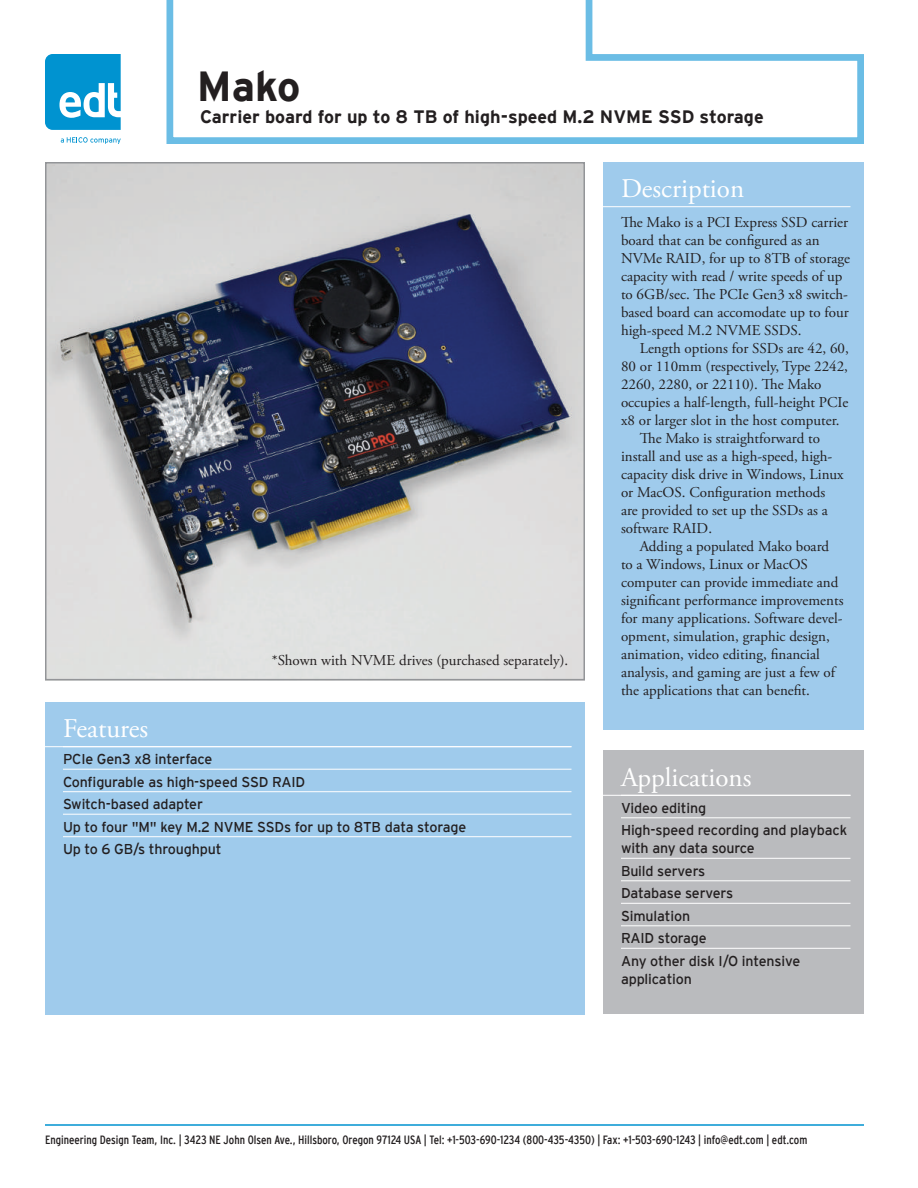
<style>
.page{position:relative;width:918px;height:1188px;background:#fff}
.page>*{position:absolute;margin:0;border:0;box-sizing:border-box;transform-origin:0 0}
.t1{font:700 42px "Interstate";color:#231f20}
.t2{font:27px "Adobe Garamond Pro";color:#fff}
.t3{font:700 18px "Interstate";color:#231f20}
.t4{font:15px/18px "Adobe Garamond Pro";color:#231f20}
.t5{font:14.25px/22.5px "Interstate";letter-spacing:-.01em;color:#231f20}
.t6{font:condensed 12px "Interstate";color:#231f20}
</style>
<div class="page">
<hr style="left:45px;top:1124px;width:819px;height:2px;background:#0093d0">
<svg style="left:166px;top:0;width:698px;height:144px"></svg>
<div style="left:603px;top:751px;width:261px;height:263px;background:#babbbe"></div>
<div style="left:603px;top:162px;width:261px;height:568px;background:#9fcbec"></div>
<div style="left:45px;top:702px;width:540px;height:312px;background:#9fcbec"></div>
<svg style="left:45px;top:54px;width:76px;height:76px"></svg>
<svg style="left:61px;top:137px;width:60px;height:7px"></svg>
<img style="left:48px;top:165px;width:534px;height:512px">
<div style="left:45px;top:162px;width:540px;height:518px;border:2px solid #939598"></div>
<hr style="left:603px;top:206px;width:247px;height:1px;background:#fff">
<hr style="left:45px;top:746px;width:527px;height:1px;background:#fff">
<hr style="left:63px;top:769px;width:509px;height:1px;background:#fff">
<hr style="left:63px;top:791px;width:509px;height:1px;background:#fff">
<hr style="left:63px;top:814px;width:509px;height:1px;background:#fff">
<hr style="left:63px;top:836px;width:509px;height:1px;background:#fff">
<hr style="left:603px;top:795px;width:247px;height:1px;background:#fff">
<hr style="left:621px;top:817px;width:229px;height:1px;background:#fff">
<hr style="left:621px;top:858px;width:229px;height:1px;background:#fff">
<hr style="left:621px;top:880px;width:229px;height:1px;background:#fff">
<hr style="left:621px;top:903px;width:229px;height:1px;background:#fff">
<hr style="left:621px;top:925px;width:229px;height:1px;background:#fff">
<hr style="left:621px;top:948px;width:229px;height:1px;background:#fff">
<h1 class="t1" style="left:197px;top:63px;width:105px">Mako</h1>
<p class="t3" style="left:200px;top:106px;width:565px">Carrier board for up to 8 TB of high-speed M.2 NVME SSD storage</p>
<p class="t4" style="left:272px;top:652px;width:298px">*Shown with NVME drives (purchased separately).</p>
<h2 class="t2" style="left:63px;top:713px;width:87px">Features</h2>
<p class="t5" style="left:63px;top:748px;width:405px">PCIe Gen3 x8 interface<br>Configurable as high-speed SSD RAID<br>Switch-based adapter<br>Up to four "M" key M.2 NVME SSDs for up to 8TB data storage<br>Up to 6 GB/s throughput</p>
<h2 class="t2" style="left:621px;top:173px;width:125px">Description</h2>
<p class="t4" style="left:621px;top:214px;width:231px">The Mako is a PCI Express SSD carrier board that can be configured as an NVMe RAID, for up to 8TB of storage capacity with read / write speeds of up to 6GB/sec. The PCIe Gen3 x8 switch&shy;based board can accomodate up to four high-speed M.2 NVME SSDS.</p>
<p class="t4" style="left:640px;top:340px;width:211px">Length options for SSDs are 42, 60,</p>
<p class="t4" style="left:621px;top:358px;width:229px">80 or 110mm (respectively, Type 2242,</p>
<p class="t4" style="left:621px;top:376px;width:202px">2260, 2280, or 22110). The Mako</p>
<p class="t4" style="left:621px;top:394px;width:229px">occupies a half-length, full-height PCIe</p>
<p class="t4" style="left:621px;top:412px;width:220px">x8 or larger slot in the host computer.</p>
<p class="t4" style="left:640px;top:430px;width:182px">The Mako is straightforward to</p>
<p class="t4" style="left:621px;top:448px;width:213px">install and use as a high-speed, high-</p>
<p class="t4" style="left:621px;top:466px;width:224px">capacity disk drive in Windows, Linux</p>
<p class="t4" style="left:621px;top:484px;width:206px">or MacOS. Configuration methods</p>
<p class="t4" style="left:621px;top:502px;width:208px">are provided to set up the SSDs as a</p>
<p class="t4" style="left:621px;top:520px;width:93px">software RAID.</p>
<p class="t4" style="left:640px;top:538px;width:191px">Adding a populated Mako board</p>
<p class="t4" style="left:621px;top:556px;width:188px">to a Windows, Linux or MacOS</p>
<p class="t4" style="left:621px;top:574px;width:219px">computer can provide immediate and</p>
<p class="t4" style="left:621px;top:592px;width:224px">significant performance improvements</p>
<p class="t4" style="left:621px;top:610px;width:223px">for many applications. Software devel-</p>
<p class="t4" style="left:621px;top:628px;width:210px">opment, simulation, graphic design,</p>
<p class="t4" style="left:621px;top:646px;width:200px">animation, video editing, financial</p>
<p class="t4" style="left:621px;top:664px;width:216px">analysis, and gaming are just a few of</p>
<p class="t4" style="left:621px;top:682px;width:190px">the applications that can benefit.</p>
<h2 class="t2" style="left:621px;top:761px;width:132px">Applications</h2>
<p class="t5" style="left:621px;top:797px;width:228px">Video editing<br>High-speed recording and playback</p>
<p class="t5" style="left:621px;top:837px;width:181px">with any data source<br>Build servers<br>Database servers<br>Simulation<br>RAID storage<br>Any other disk I/O intensive</p>
<p class="t5" style="left:621px;top:968px;width:73px">application</p>
<p class="t6" style="left:45px;top:1133px;width:764px">Engineering Design Team, Inc. | 3423 NE John Olsen Ave., Hillsboro, Oregon 97124 USA | Tel: +1-503-690-1234 (800-435-4350) | Fax: +1-503-690-1243 | info@edt.com | edt.com</p>
</div>
